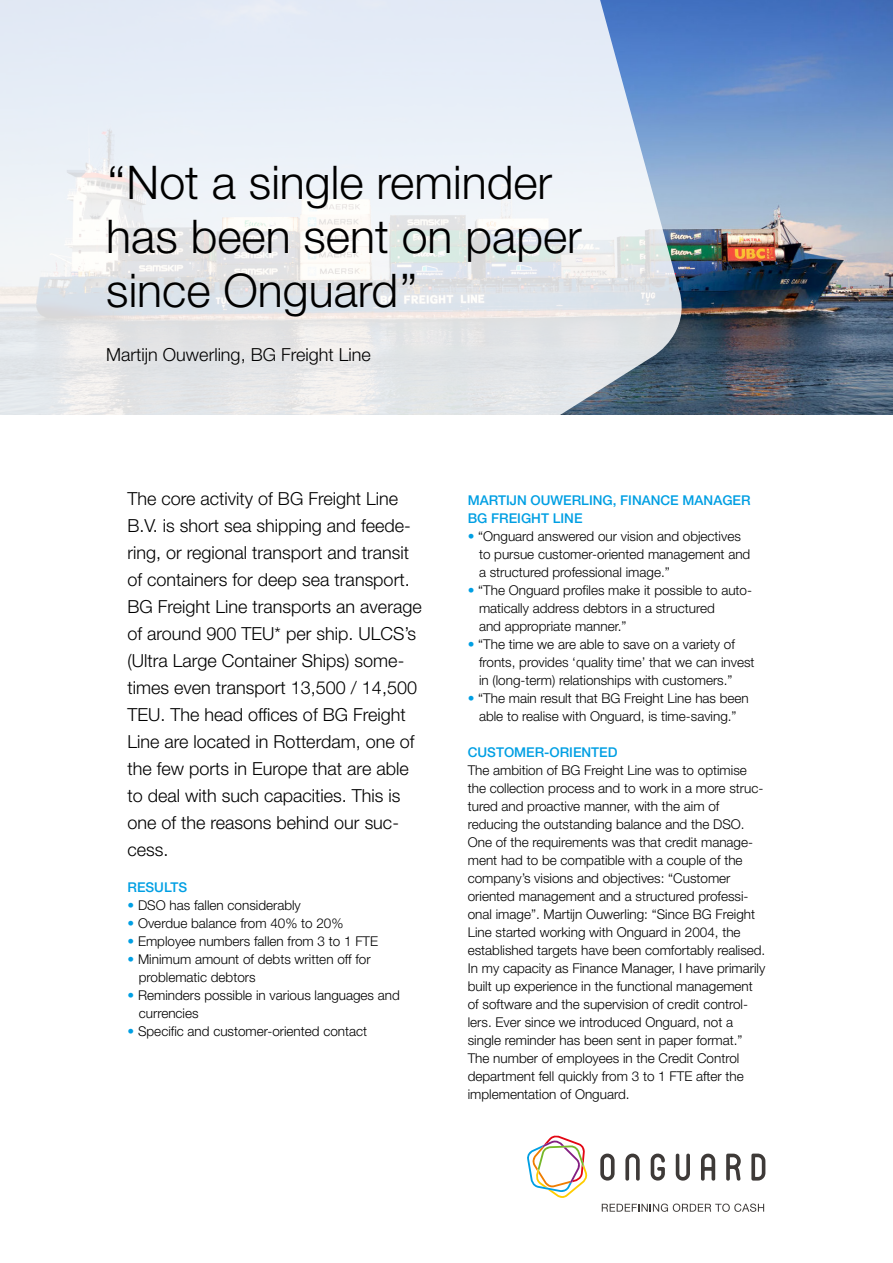
<style>
.page{position:relative;width:893px;height:1263px;background:#fff}
.page>*{position:absolute;margin:0;border:0;box-sizing:border-box;transform-origin:0 0}
.t1{font:300 46.5px/54px "Helvetica Neue LT Std";color:#000}
.t2{font:300 18px/27px "Helvetica Neue LT Std";color:#000}
.t3{font:300 13.5px/18px "Helvetica Neue LT Std";color:#000}
.t4{font:500 13.5px/18px "Helvetica Neue LT Std";color:#009fe3}
.s1{color:#009fe3}
</style>
<div class="page">
<img style="left:691px;top:0;width:202px;height:415px">
<svg style="left:0;top:0;width:691px;height:415px"></svg>
<svg style="left:600px;top:1153px;width:15px;height:27px"></svg>
<svg style="left:625px;top:1153px;width:15px;height:27px"></svg>
<svg style="left:651px;top:1153px;width:14px;height:27px"></svg>
<svg style="left:676px;top:1153px;width:14px;height:27px"></svg>
<svg style="left:701px;top:1153px;width:14px;height:27px"></svg>
<svg style="left:726px;top:1153px;width:15px;height:27px"></svg>
<svg style="left:751px;top:1153px;width:14px;height:27px"></svg>
<svg style="left:527px;top:1135px;width:61px;height:63px"></svg>
<svg style="left:602px;top:1203px;width:162px;height:9px"></svg>
<h1 class="t1" style="left:106px;top:154px;width:477px">‘‘Not a single reminder has been sent on paper since Onguard’’</h1>
<h2 class="t2" style="left:106px;top:341px;width:266px">Martijn Ouwerling, BG Freight Line</h2>
<p class="t2" style="left:128px;top:485px;width:296px">The core activity of BG Freight Line B.V. is short sea shipping and feede&shy;ring, or regional transport and transit of containers for deep sea transport.<br>BG Freight Line transports an average of around 900 TEU* per ship. ULCS’s (Ultra Large Container Ships) some&shy;times even transport 13,500 / 14,500<br>TEU. The head offices of BG Freight Line are located in Rotterdam, one of the few ports in Europe that are able to deal with such capacities. This is one of the reasons behind our suc&shy;cess.</p>
<p class="t4" style="left:128px;top:878px;width:61px">RESULTS</p>
<p class="t3" style="left:128px;top:896px;width:175px"><span class="s1">•</span> DSO has fallen considerably</p>
<p class="t3" style="left:128px;top:914px;width:217px"><span class="s1">•</span> Overdue balance from 40% to 20%</p>
<p class="t3" style="left:128px;top:932px;width:252px"><span class="s1">•</span> Employee numbers fallen from 3 to 1 FTE</p>
<p class="t3" style="left:139px;top:950px;width:233px;text-indent:-11px"><span class="s1">•</span> Minimum amount of debts written off for problematic debtors</p>
<p class="t3" style="left:139px;top:986px;width:263px;text-indent:-11px"><span class="s1">•</span> Reminders possible in various languages and currencies</p>
<p class="t3" style="left:128px;top:1022px;width:241px"><span class="s1">•</span> Specific and customer-oriented contact</p>
<p class="t4" style="left:468px;top:491px;width:284px">MARTIJN OUWERLING, FINANCE MANAGER<br>BG FREIGHT LINE</p>
<p class="t3" style="left:479px;top:527px;width:273px;text-indent:-11px"><span class="s1">•</span> “Onguard answered our vision and objectives to pursue customer-oriented management and a structured professional image.”</p>
<p class="t3" style="left:479px;top:581px;width:275px;text-indent:-11px"><span class="s1">•</span> “The Onguard profiles make it possible to auto&shy;matically address debtors in a structured<br>and appropriate manner.”</p>
<p class="t3" style="left:479px;top:635px;width:277px;text-indent:-11px"><span class="s1">•</span> “The time we are able to save on a variety of fronts, provides ‘quality time’ that we can invest in (long-term) relationships with customers.”</p>
<p class="t3" style="left:468px;top:689px;width:283px;text-align:center"><span class="s1">•</span> “The main result that BG Freight Line has been able to realise with Onguard, is time-saving.”</p>
<p class="t4" style="left:468px;top:743px;width:151px">CUSTOMER-ORIENTED</p>
<p class="t3" style="left:468px;top:761px;width:299px">The ambition of BG Freight Line was to optimise the collection process and to work in a more struc&shy;tured and proactive manner, with the aim of reducing the outstanding balance and the DSO.<br>One of the requirements was that credit manage&shy;ment had to be compatible with a couple of the company’s visions and objectives: “Customer oriented management and a structured professi&shy;onal image”. Martijn Ouwerling: “Since BG Freight Line started working with Onguard in 2004, the established targets have been comfortably realised.<br>In my capacity as Finance Manager, I have primarily built up experience in the functional management of software and the supervision of credit control&shy;lers. Ever since we introduced Onguard, not a single reminder has been sent in paper format.” The number of employees in the Credit Control department fell quickly from 3 to 1 FTE after the implementation of Onguard.</p>
</div>
